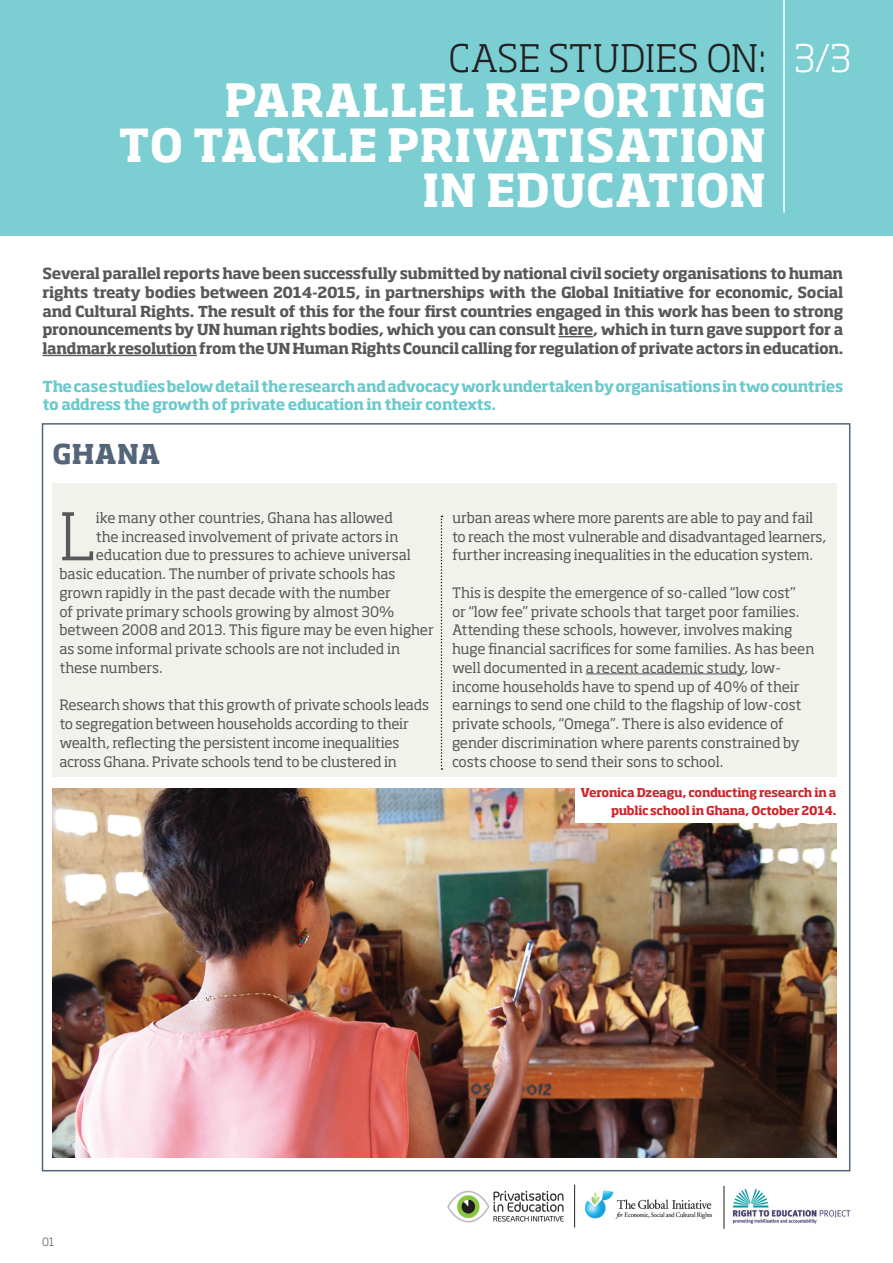
<style>
.page{position:relative;width:893px;height:1263px;background:#fff}
.page>*{position:absolute;margin:0;border:0;box-sizing:border-box;transform-origin:0 0}
.t1{font:300 64.65px "Soho Std";color:#57585a}
.t2{font:700 45px/45px "Soho Std";letter-spacing:.015em;color:#fff;text-align:right}
.t3{font:300 37.5px "Soho Std";letter-spacing:.015em;color:#231f20}
.t4{font:300 37.5px "Soho Std";color:#fff}
.t5{font:700 27px "Soho Std";color:#536579}
.t6{font:700 15px/18.8px "Soho Std";letter-spacing:-.025em;color:#57585a;text-align:justify}
.t7{font:700 15px/18.8px "Soho Std";letter-spacing:-.025em;color:#6bc9cc}
.t8{font:14.25px/18.8px "Soho Std";letter-spacing:-.01em;color:#57585a}
.t9{font:700 12px/18px "Soho Std";letter-spacing:-.025em;color:#d1232a;text-align:right}
.t10{font:300 11.25px "Soho Std";color:#57585a}
</style>
<div class="page">
<div style="left:0;top:0;width:893px;height:236px;background:#7bced1"></div>
<div style="left:52px;top:484px;width:785px;height:293px;background:#f2f2ed"></div>
<hr style="left:558px;top:336px;width:35px;height:1px;background:#57585a">
<hr style="left:43px;top:355px;width:154px;height:1px;background:#57585a">
<hr style="left:586px;top:673px;width:158px;height:1px;background:#57585a">
<svg style="left:441px;top:516px;width:1px;height:254px"></svg>
<img style="left:52px;top:788px;width:785px;height:370px">
<div style="left:575px;top:782px;width:268px;height:41px;background:#fff"></div>
<hr style="left:783px;top:0;width:2px;height:213px;background:#fff">
<img style="left:447px;top:1190px;width:117px;height:32px">
<hr style="left:574px;top:1184px;width:1px;height:43px;background:#231f20">
<img style="left:584px;top:1190px;width:128px;height:29px">
<hr style="left:724px;top:1186px;width:1px;height:43px;background:#231f20">
<img style="left:732px;top:1189px;width:119px;height:35px">
<h3 class="t3" style="left:449px;top:34px;width:319px">CASE STUDIES ON:</h3>
<h2 class="t2" style="left:118px;top:76px;width:649px">Parallel Reporting<br>to Tackle Privatisation in Education</h2>
<h3 class="t4" style="left:794px;top:34px;width:59px">3/3</h3>
<p class="t6" style="left:43px;top:264px;width:802px">Several parallel reports have been successfully submitted by national civil society organisations to human rights treaty bodies between 2014-2015, in partnerships with the Global Initiative for economic, Social and Cultural Rights. The result of this for the four first countries engaged in this work has been to strong pronouncements by UN human rights bodies, which you can consult here, which in turn gave support for a landmark resolution from the UN Human Rights Council calling for regulation of private actors in education.</p>
<p class="t7" style="left:43px;top:376px;width:802px">The case studies below detail the research and advocacy work undertaken by organisations in two countries to address the growth of private education in their contexts.</p>
<h3 class="t5" style="left:53px;top:437px;width:109px">Ghana</h3>
<h1 class="t1" style="left:59px;top:496px;width:38px">L</h1>
<p class="t8" style="left:96px;top:508px;width:299px">ike many other countries, Ghana has allowed</p>
<p class="t8" style="left:96px;top:527px;width:304px">the increased involvement of private actors in</p>
<p class="t8" style="left:96px;top:545px;width:317px">education due to pressures to achieve universal</p>
<p class="t8" style="left:59px;top:564px;width:338px">basic education. The number of private schools has</p>
<p class="t8" style="left:59px;top:583px;width:333px">grown rapidly in the past decade with the number</p>
<p class="t8" style="left:59px;top:602px;width:337px">of private primary schools growing by almost 30%</p>
<p class="t8" style="left:59px;top:620px;width:376px">between 2008 and 2013. This figure may be even higher</p>
<p class="t8" style="left:59px;top:639px;width:342px">as some informal private schools are not included in</p>
<p class="t8" style="left:59px;top:658px;width:105px">these numbers.</p>
<p class="t8" style="left:59px;top:695px;width:371px">Research shows that this growth of private schools leads to segregation between households according to their wealth, reflecting the persistent income inequalities across Ghana. Private schools tend to be clustered in</p>
<p class="t8" style="left:452px;top:508px;width:376px">urban areas where more parents are able to pay and fail to reach the most vulnerable and disadvantaged learners, further increasing inequalities in the education system.</p>
<p class="t8" style="left:452px;top:583px;width:364px">This is despite the emergence of so-called “low cost”<br>or “low fee” private schools that target poor families.<br>Attending these schools, however, involves making huge financial sacrifices for some families. As has been well documented in a recent academic study, low&shy;income households have to spend up of 40% of their earnings to send one child to the flagship of low-cost private schools, “Omega”. There is also evidence of gender discrimination where parents constrained by costs choose to send their sons to school.</p>
<p class="t9" style="left:580px;top:783px;width:258px">Veronica Dzeagu, conducting research in a public school in Ghana, October 2014.</p>
<p class="t10" style="left:42px;top:1235px;width:14px">01</p>
</div>
